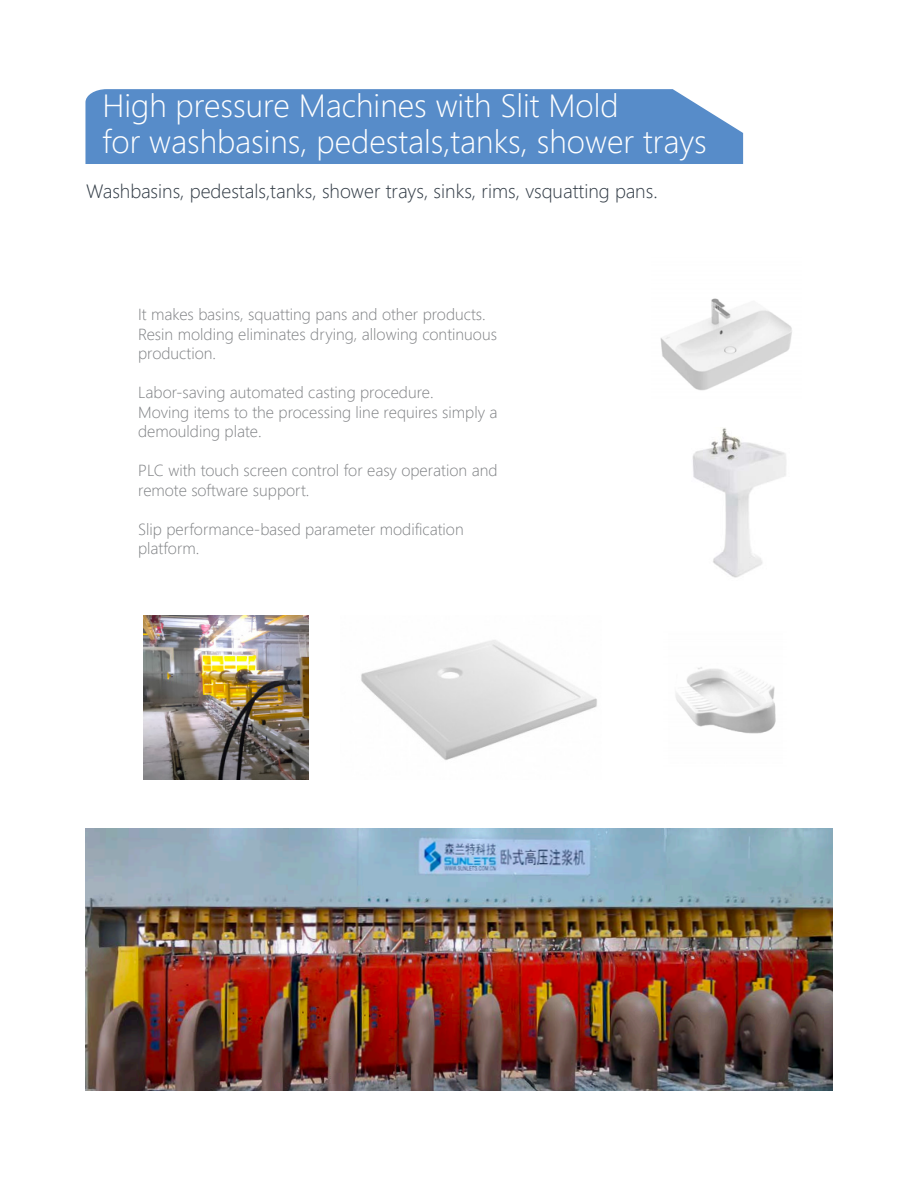
<style>
.page{position:relative;width:918px;height:1188px;background:#fff}
.page>*{position:absolute;margin:0;border:0;box-sizing:border-box;transform-origin:0 0}
.t1{font:300 30px "Microsoft Jheng Hei";color:#fff}
.t2{font:300 18px "Microsoft Jheng Hei";color:#313b45}
.Big_Text_Gray{font:300 15px/19.5px "Microsoft Jheng Hei";color:#808285}
</style>
<div class="page">
<img style="left:85px;top:829px;width:748px;height:261px">
<div style="left:85px;top:89px;width:658px;height:75px;background:#578cc9"></div>
<img style="left:660px;top:298px;width:132px;height:93px">
<img style="left:692px;top:428px;width:94px;height:150px">
<img style="left:361px;top:640px;width:236px;height:120px">
<img style="left:675px;top:667px;width:101px;height:67px">
<img style="left:144px;top:616px;width:165px;height:164px">
<p class="t1" style="left:102px;top:87px;width:518px">High pressure Machines with Slit Mold</p>
<p class="t1" style="left:102px;top:123px;width:606px">for washbasins, pedestals,tanks, shower trays</p>
<p class="t2" style="left:86px;top:180px;width:573px">Washbasins, pedestals,tanks, shower trays, sinks, rims, vsquatting pans.</p>
<p class="Big_Text_Gray" style="left:138px;top:305px;width:360px">It makes basins, squatting pans and other products.<br>Resin molding eliminates drying, allowing continuous production.</p>
<p class="Big_Text_Gray" style="left:138px;top:383px;width:361px">Labor-saving automated casting procedure.<br>Moving items to the processing line requires simply a demoulding plate.</p>
<p class="Big_Text_Gray" style="left:138px;top:461px;width:361px">PLC with touch screen control for easy operation and remote software support.</p>
<p class="Big_Text_Gray" style="left:138px;top:519px;width:327px">Slip performance-based parameter modification platform.</p>
</div>
